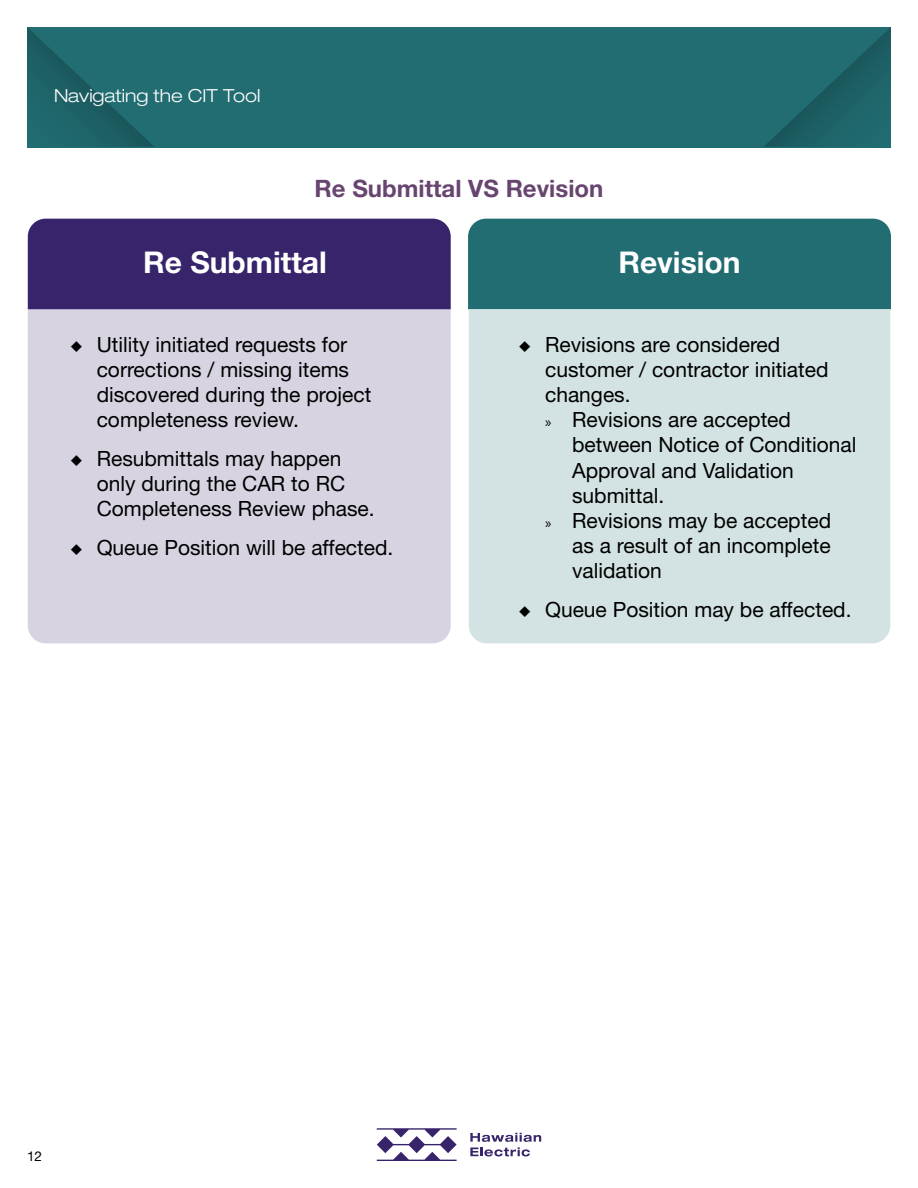
<style>
.page{position:relative;width:918px;height:1188px;background:#fff}
.page>*{position:absolute;margin:0;border:0;box-sizing:border-box;transform-origin:0 0}
.t1{font:700 30px "Helvetica Neue LT Std";color:#fff}
.t2{font:700 24px "Helvetica Neue LT Std";color:#684571}
.t3{font:21px/25.2px "Helvetica Neue LT Std";color:#000}
.t4{font:300 expanded 18px "Helvetica Neue LT Std";color:#fff}
.t5{font:13.5px "Helvetica Neue LT Std";color:#000}
.s1{font-family:"Myriad Pro";font-size:15px}
</style>
<div class="page">
<svg style="left:377px;top:1128px;width:80px;height:33px"></svg>
<svg style="left:470px;top:1133px;width:71px;height:23px"></svg>
<div style="left:28px;top:309px;width:423px;height:334px;background:#d7d3e1"></div>
<div style="left:28px;top:219px;width:423px;height:90px;background:#37246b"></div>
<div style="left:468px;top:219px;width:423px;height:90px;background:#216d72"></div>
<div style="left:469px;top:309px;width:421px;height:334px;background:#d3e2e3"></div>
<div style="left:27px;top:27px;width:864px;height:121px;background:#216d72"></div>
<svg style="left:764px;top:27px;width:127px;height:120px"></svg>
<svg style="left:27px;top:27px;width:127px;height:120px"></svg>
<svg style="left:71px;top:340px;width:11px;height:12px"></svg>
<svg style="left:71px;top:455px;width:11px;height:11px"></svg>
<svg style="left:71px;top:544px;width:11px;height:11px"></svg>
<p class="t4" style="left:54px;top:85px;width:208px">Navigating the CIT Tool</p>
<h3 class="t2" style="left:315px;top:174px;width:290px">Re Submittal VS Revision</h3>
<p class="t1" style="left:143px;top:244px;width:185px">Re Submittal</p>
<p class="t1" style="left:618px;top:244px;width:124px">Revision</p>
<p class="t3" style="left:97px;top:331px;width:252px">Utility initiated requests for</p>
<p class="t3" style="left:518px;top:331px;width:264px">○ Revisions are considered</p>
<p class="t3" style="left:97px;top:356px;width:254px">corrections / missing items</p>
<p class="t3" style="left:545px;top:356px;width:285px">customer / contractor initiated</p>
<p class="t3" style="left:97px;top:382px;width:276px">discovered during the project</p>
<p class="t3" style="left:545px;top:382px;width:87px">changes.</p>
<p class="t3" style="left:97px;top:407px;width:204px">completeness review.</p>
<p class="t3" style="left:545px;top:407px;width:247px"><span class="s1">»</span> Revisions are accepted</p>
<p class="t3" style="left:97px;top:445px;width:280px">Resubmittals may happen only during the CAR to RC<br>Completeness Review phase.</p>
<p class="t3" style="left:572px;top:432px;width:286px">between Notice of Conditional</p>
<p class="t3" style="left:572px;top:457px;width:223px">Approval and Validation</p>
<p class="t3" style="left:572px;top:482px;width:94px">submittal.</p>
<p class="t3" style="left:545px;top:508px;width:288px"><span class="s1">»</span> Revisions may be accepted</p>
<p class="t3" style="left:97px;top:535px;width:298px">Queue Position will be affected.</p>
<p class="t3" style="left:572px;top:533px;width:260px">as a result of an incomplete</p>
<p class="t3" style="left:572px;top:558px;width:91px">validation</p>
<p class="t3" style="left:518px;top:597px;width:335px">○ Queue Position may be affected.</p>
<p class="t5" style="left:27px;top:1148px;width:17px">12</p>
</div>
